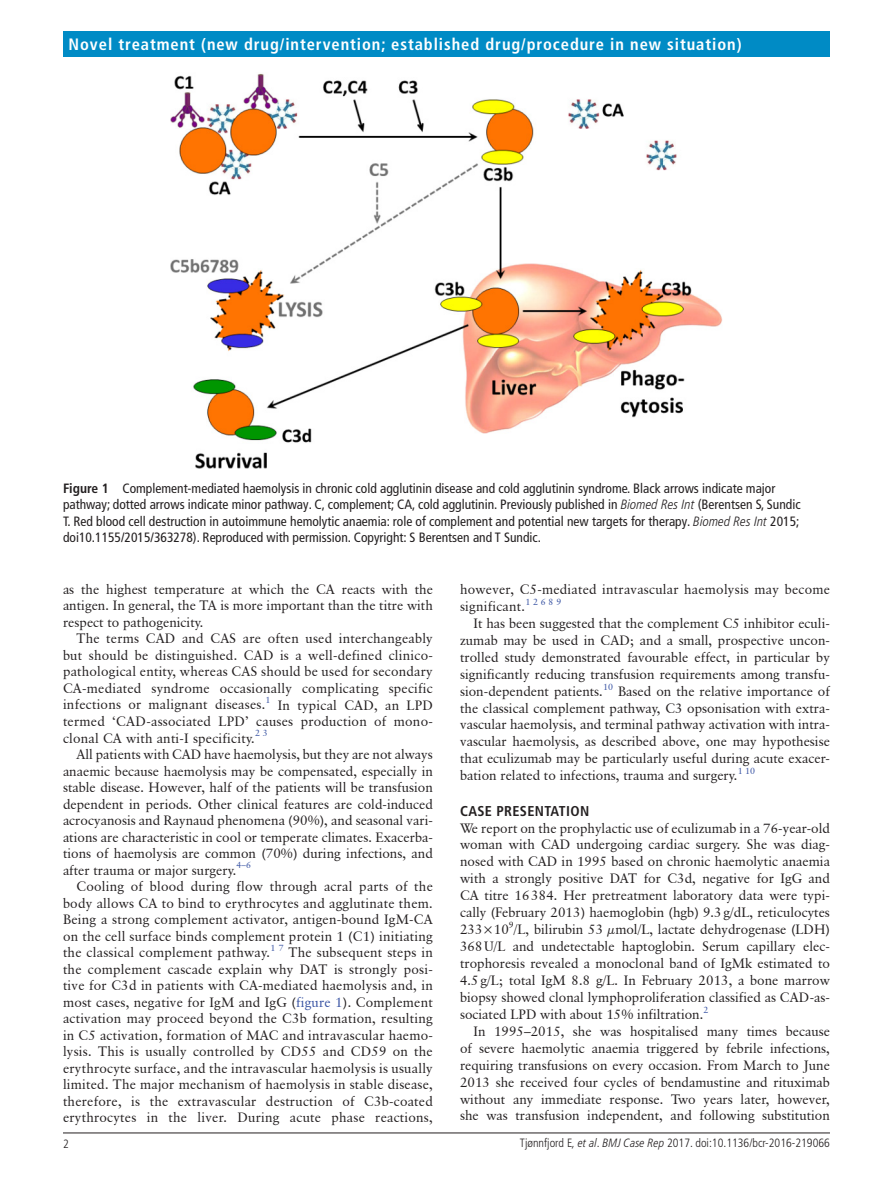
<style>
.page{position:relative;width:893px;height:1191px;background:#fff}
.page>*{position:absolute;margin:0;border:0;box-sizing:border-box;transform-origin:0 0}
.t1{font:700 condensed 16.5px "Frutiger LT Pro";letter-spacing:.055em;color:#fff}
.t2{font:700 condensed 14.25px "Frutiger LT Pro";letter-spacing:.025em;color:#231f20}
.t3{font:13.5px/16.5px "Classical Garamond BT";color:#231f20;text-align:justify}
.t4{font:condensed 13.5px/16.5px "Frutiger LT Pro";color:#231f20}
.t5{font:300 condensed 12px "Frutiger LT Pro";color:#231f20}
.s1{font-weight:700}
.s2{font-weight:300;font-style:italic}
.s3{color:#3853a3}
.s4{font-style:italic}
</style>
<div class="page">
<hr style="left:63px;top:1132px;width:767px;height:1px;background:#231f20">
<div style="left:63px;top:31px;width:767px;height:25px;background:#008bc5"></div>
<img style="left:170px;top:73px;width:553px;height:396px">
<p class="t1" style="left:69px;top:34px;width:674px">Novel treatment (new drug/intervention; established drug/procedure in new situation)</p>
<p class="t4" style="left:63px;top:480px;width:739px"><span class="s1">Figure 1</span> Complement-mediated haemolysis in chronic cold agglutinin disease and cold agglutinin syndrome. Black arrows indicate major pathway; dotted arrows indicate minor pathway. C, complement; CA, cold agglutinin. Previously published in <span class="s2">Biomed Res Int</span> (Berentsen S, Sundic T. Red blood cell destruction in autoimmune hemolytic anaemia: role of complement and potential new targets for therapy. <span class="s2">Biomed Res Int</span> 2015; doi10.1155/2015/363278). Reproduced with permission. Copyright: S Berentsen and T Sundic.</p>
<p class="t3" style="left:63px;top:581px;width:371px">as the highest temperature at which the CA reacts with the antigen. In general, the TA is more important than the titre with respect to pathogenicity.</p>
<p class="t3" style="left:63px;top:630px;width:371px;text-indent:14px">The terms CAD and CAS are often used interchangeably but should be distinguished. CAD is a well-defined clinico&shy;pathological entity, whereas CAS should be used for secondary CA-mediated syndrome occasionally complicating specific infections or malignant diseases.<sup>1</sup> In typical CAD, an LPD termed ‘CAD-associated LPD’ causes production of mono&shy;clonal CA with anti-I specificity.<sup>2</sup> <sup>3</sup></p>
<p class="t3" style="left:63px;top:746px;width:371px;text-indent:14px">All patients with CAD have haemolysis, but they are not always anaemic because haemolysis may be compensated, especially in stable disease. However, half of the patients will be transfusion dependent in periods. Other clinical features are cold-induced acrocyanosis and Raynaud phenomena (90%), and seasonal vari&shy;ations are characteristic in cool or temperate climates. Exacerba&shy;tions of haemolysis are common (70%) during infections, and after trauma or major surgery.<sup>4–6</sup></p>
<p class="t3" style="left:63px;top:878px;width:371px;text-indent:14px">Cooling of blood during flow through acral parts of the body allows CA to bind to erythrocytes and agglutinate them.<br>Being a strong complement activator, antigen-bound IgM-CA on the cell surface binds complement protein 1 (C1) initiating the classical complement pathway.<sup>1</sup> <sup>7</sup> The subsequent steps in the complement cascade explain why DAT is strongly posi&shy;tive for C3d in patients with CA-mediated haemolysis and, in most cases, negative for IgM and IgG (<span class="s3">figure 1</span>). Complement activation may proceed beyond the C3b formation, resulting in C5 activation, formation of MAC and intravascular haemo&shy;lysis. This is usually controlled by CD55 and CD59 on the erythrocyte surface, and the intravascular haemolysis is usually limited. The major mechanism of haemolysis in stable disease, therefore, is the extravascular destruction of C3b-coated erythrocytes in the liver. During acute phase reactions,</p>
<p class="t3" style="left:460px;top:580px;width:371px;line-height:17px">however, C5-mediated intravascular haemolysis may become significant.<sup>1</sup> <sup>2</sup> <sup>6</sup> <sup>8</sup> <sup>9</sup></p>
<p class="t3" style="left:460px;top:614px;width:371px;line-height:17px;text-indent:14px">It has been suggested that the complement C5 inhibitor eculi&shy;zumab may be used in CAD; and a small, prospective uncon&shy;trolled study demonstrated favourable effect, in particular by significantly reducing transfusion requirements among transfu&shy;sion-dependent patients.<sup>10</sup> Based on the relative importance of the classical complement pathway, C3 opsonisation with extra&shy;vascular haemolysis, and terminal pathway activation with intra&shy;vascular haemolysis, as described above, one may hypothesise that eculizumab may be particularly useful during acute exacer&shy;bation related to infections, trauma and surgery.<sup>1</sup> <sup>10</sup></p>
<p class="t2" style="left:460px;top:802px;width:131px">Case presentation</p>
<p class="t3" style="left:460px;top:819px;width:371px;line-height:17px">We report on the prophylactic use of eculizumab in a 76-year-old woman with CAD undergoing cardiac surgery. She was diag&shy;nosed with CAD in 1995 based on chronic haemolytic anaemia with a strongly positive DAT for C3d, negative for IgG and CA titre 16384. Her pretreatment laboratory data were typi&shy;cally (February 2013) haemoglobin (hgb) 9.3g/dL, reticulocytes 233×10<sup>9</sup>/L, bilirubin 53 μmol/L, lactate dehydrogenase (LDH)<br>368U/L and undetectable haptoglobin. Serum capillary elec&shy;trophoresis revealed a monoclonal band of IgMk estimated to 4.5g/L; total IgM 8.8 g/L. In February 2013, a bone marrow biopsy showed clonal lymphoproliferation classified as CAD-as&shy;sociated LPD with about 15% infiltration.<sup>2</sup></p>
<p class="t3" style="left:460px;top:1022px;width:371px;line-height:17px;text-indent:14px">In 1995–2015, she was hospitalised many times because of severe haemolytic anaemia triggered by febrile infections, requiring transfusions on every occasion. From March to June 2013 she received four cycles of bendamustine and rituximab without any immediate response. Two years later, however, she was transfusion independent, and following substitution</p>
<p class="t5" style="left:63px;top:1136px;width:7px">2</p>
<p class="t5" style="left:520px;top:1136px;width:312px">Tjønnfjord E<span class="s4">, et al</span>. <span class="s4">BMJ Case Rep</span> 2017. doi:10.1136/bcr-2016-219066</p>
</div>
